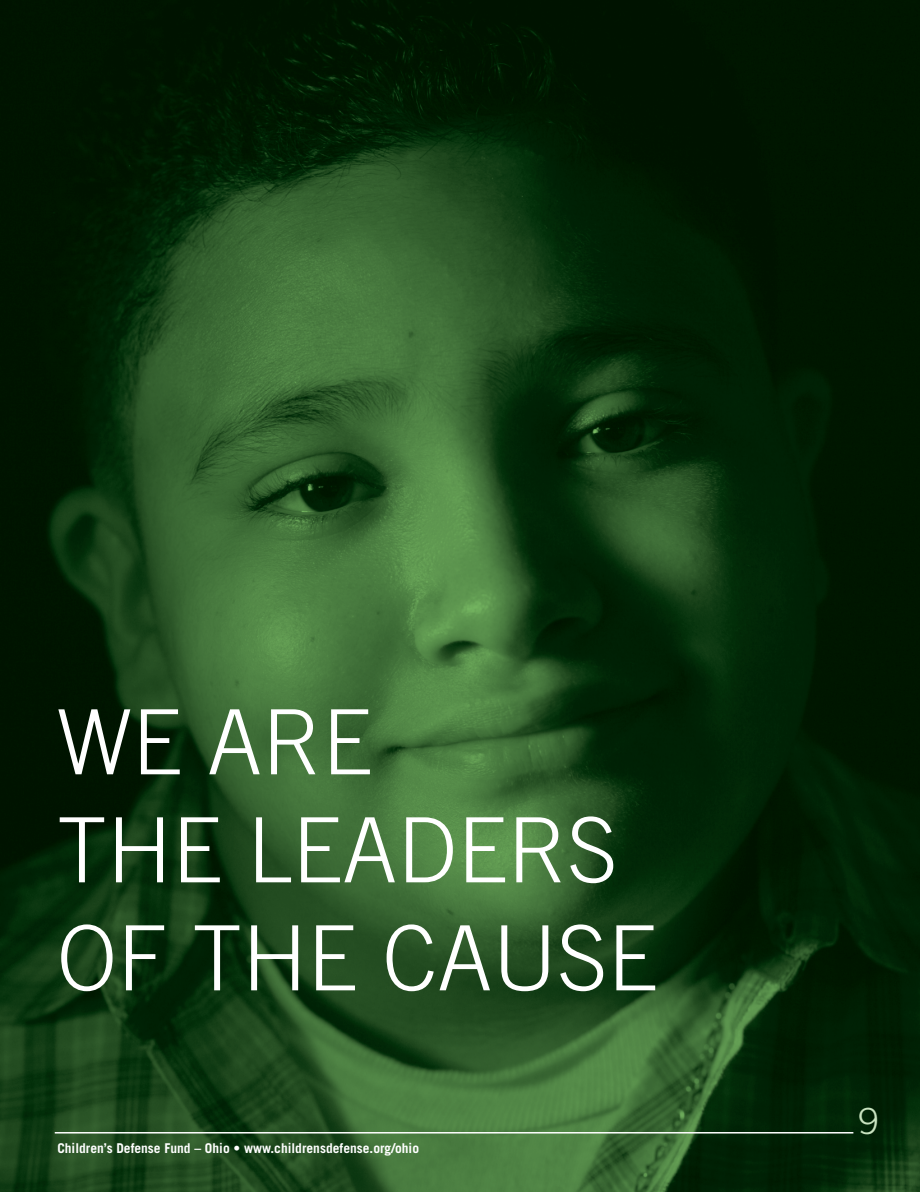
<style>
.page{position:relative;width:920px;height:1192px;background:#fff}
.page>*{position:absolute;margin:0;border:0;box-sizing:border-box;transform-origin:0 0}
.t1{font:300 90px/108px "Trade Gothic LT Std";color:#fff}
.t2{font:300 36px "Trade Gothic LT Std";color:#c9e3c0}
.t3{font:700 13.5px "Trade Gothic LT Std";color:#fff}
</style>
<div class="page">
<img style="left:1px;top:0;width:918px;height:1192px">
<hr style="left:55px;top:1132px;width:798px;height:1px;background:#fff">
<h1 class="t1" style="left:57px;top:696px;width:602px">WE ARE<br>THE LEADERS<br>OF THE CAUSE</h1>
<p class="t3" style="left:57px;top:1143px;width:363px">Children’s Defense Fund – Ohio • www.childrensdefense.org/ohio</p>
<h2 class="t2" style="left:858px;top:1108px;width:22px">9</h2>
</div>
